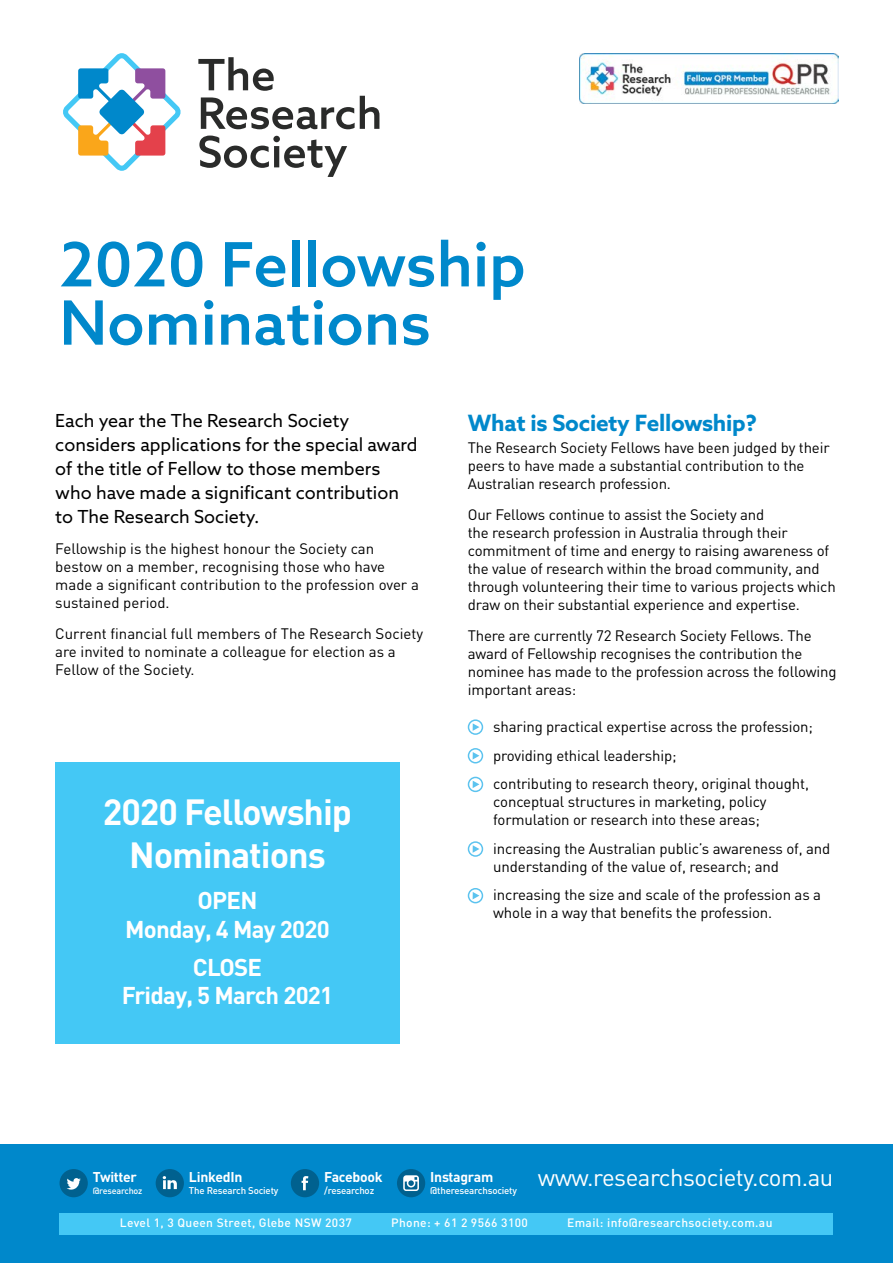
<style>
.page{position:relative;width:893px;height:1263px;background:#fff}
.page>*{position:absolute;margin:0;border:0;box-sizing:border-box;transform-origin:0 0}
.t1{font:500 61.2px/58.2px "Azo Sans";color:#0088cb}
.t2{font:700 36px/43.2px "DIN";letter-spacing:-.03em;color:#fff;text-align:center}
.t3{font:700 24px/28.8px "DIN";letter-spacing:-.03em;color:#fff;text-align:center}
.t4{font:24px "DIN";letter-spacing:-.02em;color:#fff}
.t5{font:700 22.5px "Azo Sans";letter-spacing:-.01em;color:#0088cb}
.t6{font:18px/24px "Azo Sans";color:#000}
.t7{font:15px/18px "DIN";letter-spacing:-.01em;color:#000}
.t8{font:700 13.95px "DIN";letter-spacing:-.02em;color:#fff}
.t9{font:500 12px "DIN";letter-spacing:.03em;color:#fff}
.t10{font:500 9.75px "DIN";letter-spacing:-.02em;color:#fff}
.t11{font:500 9px "DIN";letter-spacing:-.02em;color:#fff}
</style>
<div class="page">
<div style="left:0;top:1145px;width:893px;height:118px;background:#0088cb"></div>
<div style="left:397px;top:1169px;width:28px;height:28px;background:#00618f;border-radius:50%"></div>
<svg style="left:403px;top:1175px;width:16px;height:16px"></svg>
<div style="left:291px;top:1169px;width:28px;height:28px;background:#00618f;border-radius:50%"></div>
<svg style="left:302px;top:1176px;width:6px;height:14px"></svg>
<div style="left:156px;top:1169px;width:28px;height:28px;background:#00618f;border-radius:50%"></div>
<svg style="left:163px;top:1176px;width:14px;height:13px"></svg>
<div style="left:60px;top:1169px;width:28px;height:28px;background:#00618f;border-radius:50%"></div>
<svg style="left:67px;top:1178px;width:14px;height:11px"></svg>
<svg style="left:198px;top:57px;width:181px;height:72px"></svg>
<svg style="left:199px;top:136px;width:148px;height:41px"></svg>
<svg style="left:63px;top:53px;width:118px;height:118px"></svg>
<img style="left:580px;top:53px;width:259px;height:51px">
<div style="left:60px;top:1213px;width:773px;height:22px;background:#44c8f5"></div>
<svg style="left:468px;top:719px;width:15px;height:16px"></svg>
<svg style="left:468px;top:748px;width:15px;height:15px"></svg>
<svg style="left:468px;top:777px;width:15px;height:15px"></svg>
<svg style="left:468px;top:841px;width:15px;height:16px"></svg>
<svg style="left:468px;top:888px;width:15px;height:15px"></svg>
<div style="left:55px;top:762px;width:345px;height:281px;background:#44c8f5"></div>
<h1 class="t1" style="left:60px;top:235px;width:468px">2020 Fellowship<br>Nominations</h1>
<p class="t6" style="left:55px;top:409px;width:364px">Each year the The Research Society considers applications for the special award of the title of Fellow to those members who have made a significant contribution to The Research Society.</p>
<p class="t7" style="left:55px;top:539px;width:365px">Fellowship is the highest honour the Society can bestow on a member, recognising those who have made a significant contribution to the profession over a sustained period.</p>
<p class="t7" style="left:55px;top:624px;width:369px">Current financial full members of The Research Society are invited to nominate a colleague for election as a<br>Fellow of the Society.</p>
<h2 class="t2" style="left:103px;top:788px;width:251px">2020 Fellowship<br>Nominations</h2>
<h3 class="t3" style="left:125px;top:885px;width:206px">OPEN<br>Monday, 4 May 2020</h3>
<h3 class="t3" style="left:122px;top:951px;width:213px">CLOSE<br>Friday, 5 March 2021</h3>
<h3 class="t5" style="left:468px;top:408px;width:291px">What is Society Fellowship?</h3>
<p class="t7" style="left:468px;top:438px;width:363px">The Research Society Fellows have been judged by their peers to have made a substantial contribution to the<br>Australian research profession.</p>
<p class="t7" style="left:468px;top:505px;width:370px">Our Fellows continue to assist the Society and<br>the research profession in Australia through their commitment of time and energy to raising awareness of the value of research within the broad community, and through volunteering their time to various projects which draw on their substantial experience and expertise.</p>
<p class="t7" style="left:468px;top:626px;width:370px">There are currently 72 Research Society Fellows. The award of Fellowship recognises the contribution the nominee has made to the profession across the following important areas:</p>
<p class="t7" style="left:493px;top:712px;width:321px;line-height:28.7px">sharing practical expertise across the profession; providing ethical leadership;<br>contributing to research theory, original thought,</p>
<p class="t7" style="left:493px;top:792px;width:275px">conceptual structures in marketing, policy formulation or research into these areas;</p>
<p class="t7" style="left:493px;top:839px;width:339px">increasing the Australian public’s awareness of, and understanding of the value of, research; and</p>
<p class="t7" style="left:493px;top:886px;width:329px">increasing the size and scale of the profession as a whole in a way that benefits the profession.</p>
<p class="t8" style="left:93px;top:1168px;width:46px">Twitter</p>
<p class="t11" style="left:93px;top:1184px;width:51px">@researchoz</p>
<p class="t8" style="left:189px;top:1168px;width:55px">LinkedIn</p>
<p class="t10" style="left:189px;top:1184px;width:91px">The Research Society</p>
<p class="t8" style="left:324px;top:1168px;width:60px">Facebook</p>
<p class="t10" style="left:324px;top:1184px;width:52px">/researchoz</p>
<p class="t8" style="left:430px;top:1168px;width:65px">Instagram</p>
<p class="t10" style="left:430px;top:1184px;width:88px">@theresearchsociety</p>
<h3 class="t4" style="left:538px;top:1162px;width:297px">www.researchsociety.com.au</h3>
<p class="t9" style="left:120px;top:1215px;width:234px">Level 1, 3 Queen Street, Glebe NSW 2037</p>
<p class="t9" style="left:391px;top:1215px;width:138px">Phone: + 61 2 9566 3100</p>
<p class="t9" style="left:567px;top:1215px;width:207px">Email: info@researchsociety.com.au</p>
</div>
